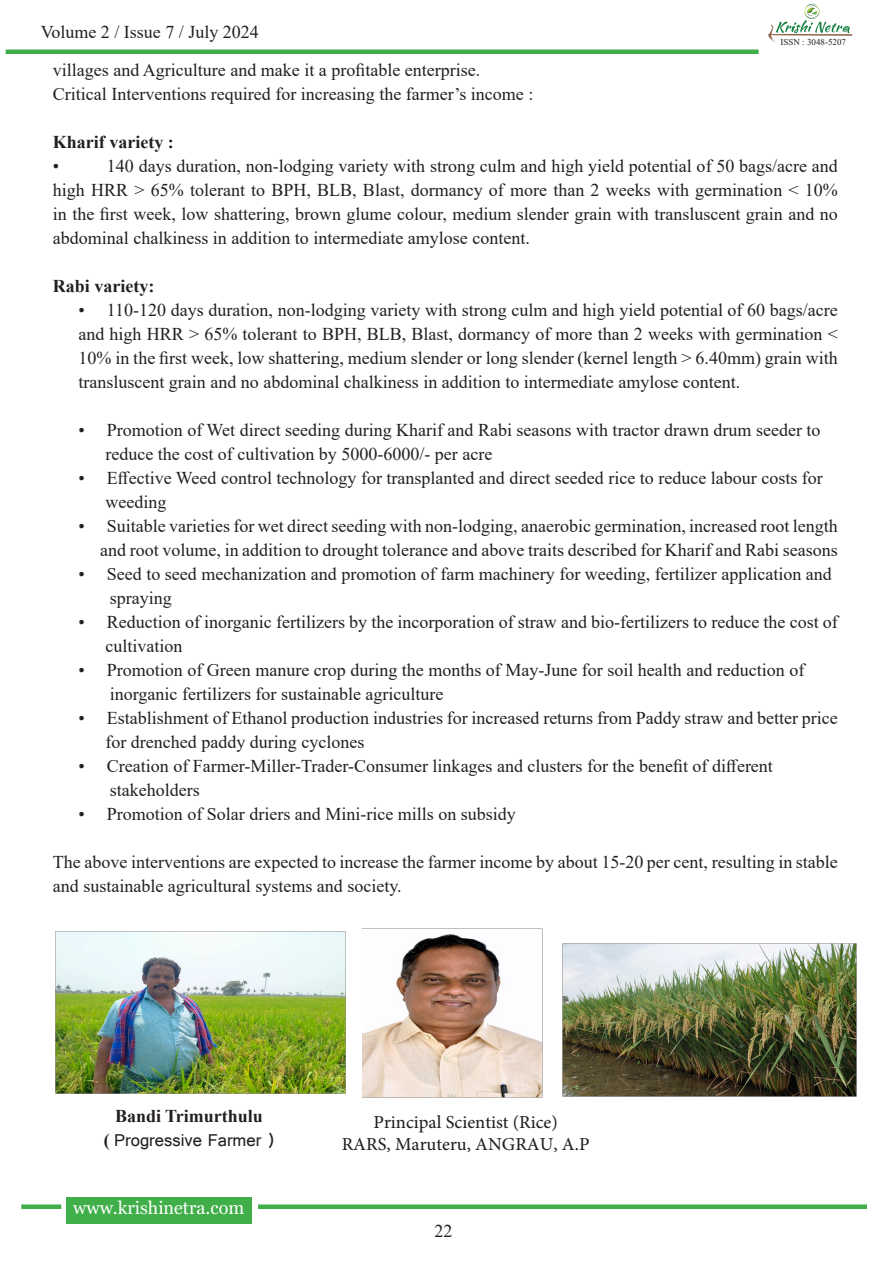
<style>
.page{position:relative;width:893px;height:1263px;background:#fff}
.page>*{position:absolute;margin:0;border:0;box-sizing:border-box;transform-origin:0 0}
.t1{font:18px/24px "Times New Roman";color:#231f20}
.t2{font:18px/21.6px "Adobe Hebrew";color:#231f20;text-align:center}
.t3{font:700 18px "Times New Roman";color:#231f20}
.t4{font:18px "Vani";color:#fff}
.t5{font:18px "Gautami";color:#231f20}
.t6{font:9px "Times New Roman";color:#231f20}
.s1{font-family:"Times New Roman";font-weight:700}
</style>
<div class="page">
<div style="left:66px;top:1197px;width:186px;height:27px;background:#40ae49"></div>
<div style="left:6px;top:49px;width:753px;height:5px;background:#40ae49"></div>
<div style="left:258px;top:1204px;width:609px;height:5px;background:#40ae49"></div>
<div style="left:21px;top:1204px;width:40px;height:5px;background:#40ae49"></div>
<svg style="left:768px;top:4px;width:85px;height:38px"></svg>
<img style="left:56px;top:932px;width:289px;height:161px">
<img style="left:362px;top:928px;width:180px;height:169px">
<img style="left:563px;top:944px;width:293px;height:152px">
<p class="t1" style="left:41px;top:20px;width:220px">Volume 2 / Issue 7 / July 2024</p>
<p class="t6" style="left:780px;top:36px;width:67px">ISSN : 3048-5207</p>
<p class="t1" style="left:53px;top:58px;width:482px">villages and Agriculture and make it a profitable enterprise.<br>Critical Interventions required for increasing the farmer’s income :</p>
<p class="t3" style="left:53px;top:129px;width:122px">Kharif variety :</p>
<p class="t1" style="left:53px;top:154px;width:8px">•</p>
<p class="t1" style="left:53px;top:154px;width:786px;text-align:justify;text-indent:54px">140 days duration, non-lodging variety with strong culm and high yield potential of 50 bags/acre and high HRR &gt; 65% tolerant to BPH, BLB, Blast, dormancy of more than 2 weeks with germination &lt; 10% in the first week, low shattering, brown glume colour, medium slender grain with transluscent grain and no abdominal chalkiness in addition to intermediate amylose content.</p>
<p class="t3" style="left:53px;top:273px;width:103px">Rabi variety:</p>
<p class="t1" style="left:78px;top:298px;width:761px;text-align:justify">• 110-120 days duration, non-lodging variety with strong culm and high yield potential of 60 bags/acre and high HRR &gt; 65% tolerant to BPH, BLB, Blast, dormancy of more than 2 weeks with germination &lt; 10% in the first week, low shattering, medium slender or long slender (kernel length &gt; 6.40mm) grain with transluscent grain and no abdominal chalkiness in addition to intermediate amylose content.</p>
<p class="t1" style="left:105px;top:418px;width:717px;text-indent:-27px">• Promotion of Wet direct seeding during Kharif and Rabi seasons with tractor drawn drum seeder to reduce the cost of cultivation by 5000-6000/- per acre</p>
<p class="t1" style="left:105px;top:466px;width:719px;text-indent:-27px">• Effective Weed control technology for transplanted and direct seeded rice to reduce labour costs for weeding</p>
<p class="t1" style="left:78px;top:514px;width:761px;text-align:right">• Suitable varieties for wet direct seeding with non-lodging, anaerobic germination, increased root length and root volume, in addition to drought tolerance and above traits described for Kharif and Rabi seasons</p>
<p class="t1" style="left:110px;top:562px;width:723px;text-indent:-31px">• Seed to seed mechanization and promotion of farm machinery for weeding, fertilizer application and spraying</p>
<p class="t1" style="left:105px;top:610px;width:734px;text-indent:-27px">• Reduction of inorganic fertilizers by the incorporation of straw and bio-fertilizers to reduce the cost of cultivation</p>
<p class="t1" style="left:110px;top:658px;width:696px;text-indent:-31px">• Promotion of Green manure crop during the months of May-June for soil health and reduction of inorganic fertilizers for sustainable agriculture</p>
<p class="t1" style="left:105px;top:706px;width:734px;text-indent:-27px">• Establishment of Ethanol production industries for increased returns from Paddy straw and better price for drenched paddy during cyclones</p>
<p class="t1" style="left:110px;top:754px;width:664px;text-indent:-31px">• Creation of Farmer-Miller-Trader-Consumer linkages and clusters for the benefit of different stakeholders</p>
<p class="t1" style="left:78px;top:802px;width:439px">• Promotion of Solar driers and Mini-rice mills on subsidy</p>
<p class="t1" style="left:53px;top:850px;width:786px">The above interventions are expected to increase the farmer income by about 15-20 per cent, resulting in stable and sustainable agricultural systems and society.</p>
<p class="t3" style="left:115px;top:1102px;width:149px">Bandi Trimurthulu</p>
<p class="t5" style="left:104px;top:1129px;width:172px"><span class="s1">(</span> Progressive Farmer )</p>
<p class="t4" style="left:73px;top:1197px;width:173px">www.krishinetra.com</p>
<p class="t2" style="left:342px;top:1112px;width:249px">Principal Scientist (Rice)<br>RARS, Maruteru, ANGRAU, A.P</p>
<p class="t1" style="left:434px;top:1218px;width:19px">22</p>
</div>
